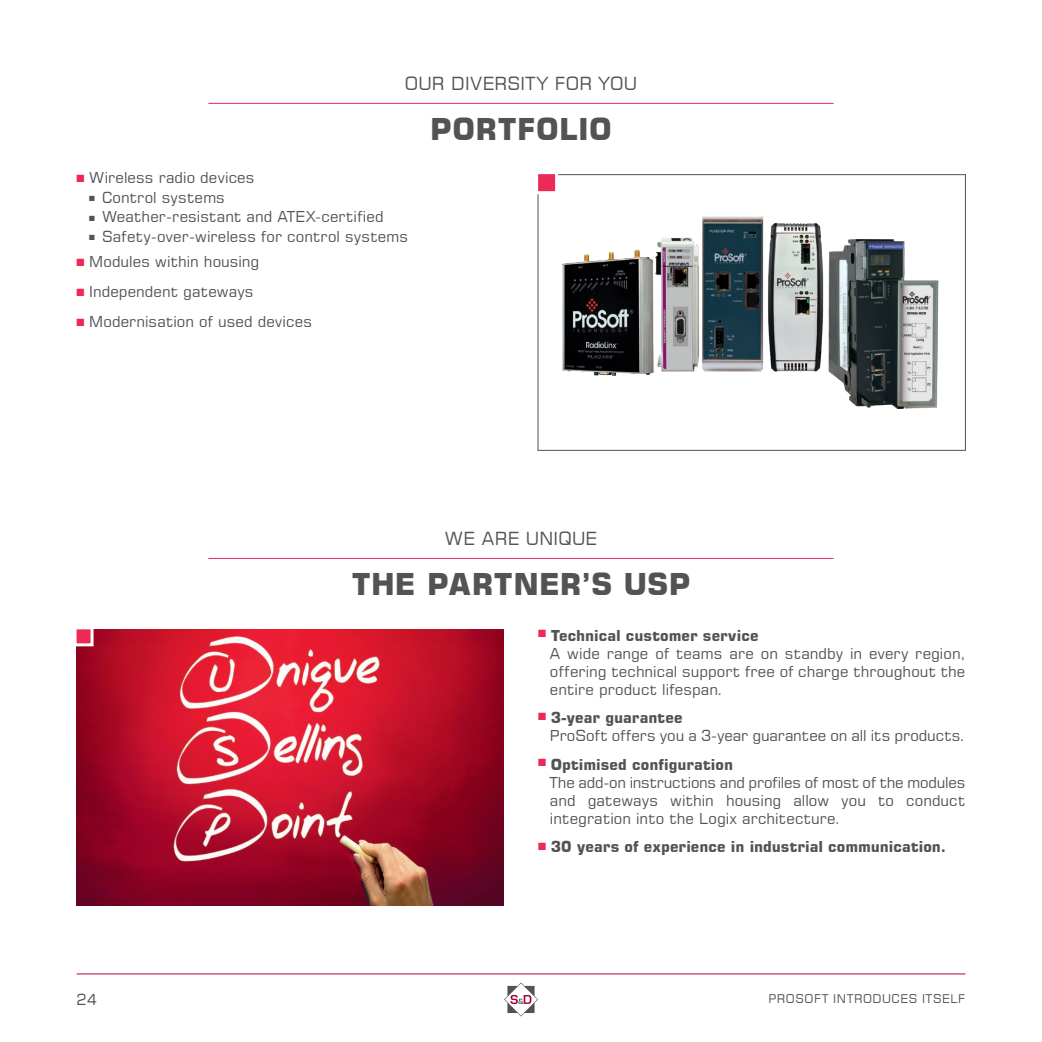
<style>
.page{position:relative;width:1042px;height:1042px;background:#fff}
.page>*{position:absolute;margin:0;border:0;box-sizing:border-box;transform-origin:0 0}
.Headline_unten{font:700 30px "Square 721 BT";letter-spacing:.015em;color:#535355}
.t1{font:18px "Square 721 BT";letter-spacing:.015em;color:#535355}
.Copy_10_pt{font:15px/18px "Square 721 BT";letter-spacing:.005em;color:#535355;text-align:justify}
.t2{font:700 15px "Square 721 BT";color:#535355}
.Kapitel_linke_Seite{font:12px "Square 721 BT";letter-spacing:.05em;color:#535355}
.s1{color:#ed2957}
</style>
<div class="page">
<hr style="left:77px;top:973px;width:888px;height:1px;background:#a60735">
<svg style="left:504px;top:982px;width:34px;height:34px"></svg>
<img style="left:77px;top:629px;width:427px;height:277px">
<hr style="left:208px;top:103px;width:625px;height:1px;background:#ed2957">
<hr style="left:208px;top:558px;width:625px;height:1px;background:#ed2957">
<img style="left:562px;top:217px;width:377px;height:191px">
<div style="left:537px;top:174px;width:429px;height:277px;border:1px solid #535355"></div>
<svg style="left:537px;top:174px;width:22px;height:22px"></svg>
<div style="left:74px;top:626px;width:20px;height:20px;background:#ed2957;border:3px solid #fff"></div>
<p class="t1" style="left:405px;top:72px;width:234px">OUR DIVERSITY FOR YOU</p>
<p class="Headline_unten" style="left:430px;top:111px;width:183px">PORTFOLIO</p>
<p class="Copy_10_pt" style="left:77px;top:169px;width:180px"><span class="s1">■</span> Wireless radio devices</p>
<p class="Copy_10_pt" style="left:89px;top:188px;width:137px">■ Control systems</p>
<p class="Copy_10_pt" style="left:89px;top:208px;width:296px">■ Weather-resistant and ATEX-certified</p>
<p class="Copy_10_pt" style="left:89px;top:227px;width:320px">■ Safety-over-wireless for control systems</p>
<p class="Copy_10_pt" style="left:77px;top:253px;width:184px"><span class="s1">■</span> Modules within housing</p>
<p class="Copy_10_pt" style="left:77px;top:283px;width:179px"><span class="s1">■</span> Independent gateways</p>
<p class="Copy_10_pt" style="left:77px;top:313px;width:237px"><span class="s1">■</span> Modernisation of used devices</p>
<p class="t1" style="left:445px;top:527px;width:154px">WE ARE UNIQUE</p>
<p class="Headline_unten" style="left:352px;top:566px;width:340px">THE PARTNER’S USP</p>
<p class="t2" style="left:538px;top:626px;width:222px"><sup>■</sup> Technical customer service</p>
<p class="Copy_10_pt" style="left:550px;top:644px;width:417px">A wide range of teams are on standby in every region, offering technical support free of charge throughout the entire product lifespan.</p>
<p class="t2" style="left:538px;top:709px;width:146px"><sup>■</sup> 3-year guarantee</p>
<p class="Copy_10_pt" style="left:550px;top:726px;width:417px">ProSoft offers you a 3-year guarantee on all its products.</p>
<p class="t2" style="left:538px;top:755px;width:197px"><sup>■</sup> Optimised configuration</p>
<p class="Copy_10_pt" style="left:550px;top:773px;width:417px">The add-on instructions and profiles of most of the modules and gateways within housing allow you to conduct integration into the Logix architecture.</p>
<p class="t2" style="left:538px;top:837px;width:409px"><span class="s1">■</span> 30 years of experience in industrial communication.</p>
<p class="Copy_10_pt" style="left:77px;top:990px;width:22px">24</p>
<p class="Kapitel_linke_Seite" style="left:768px;top:991px;width:198px">PROSOFT INTRODUCES ITSELF</p>
</div>
